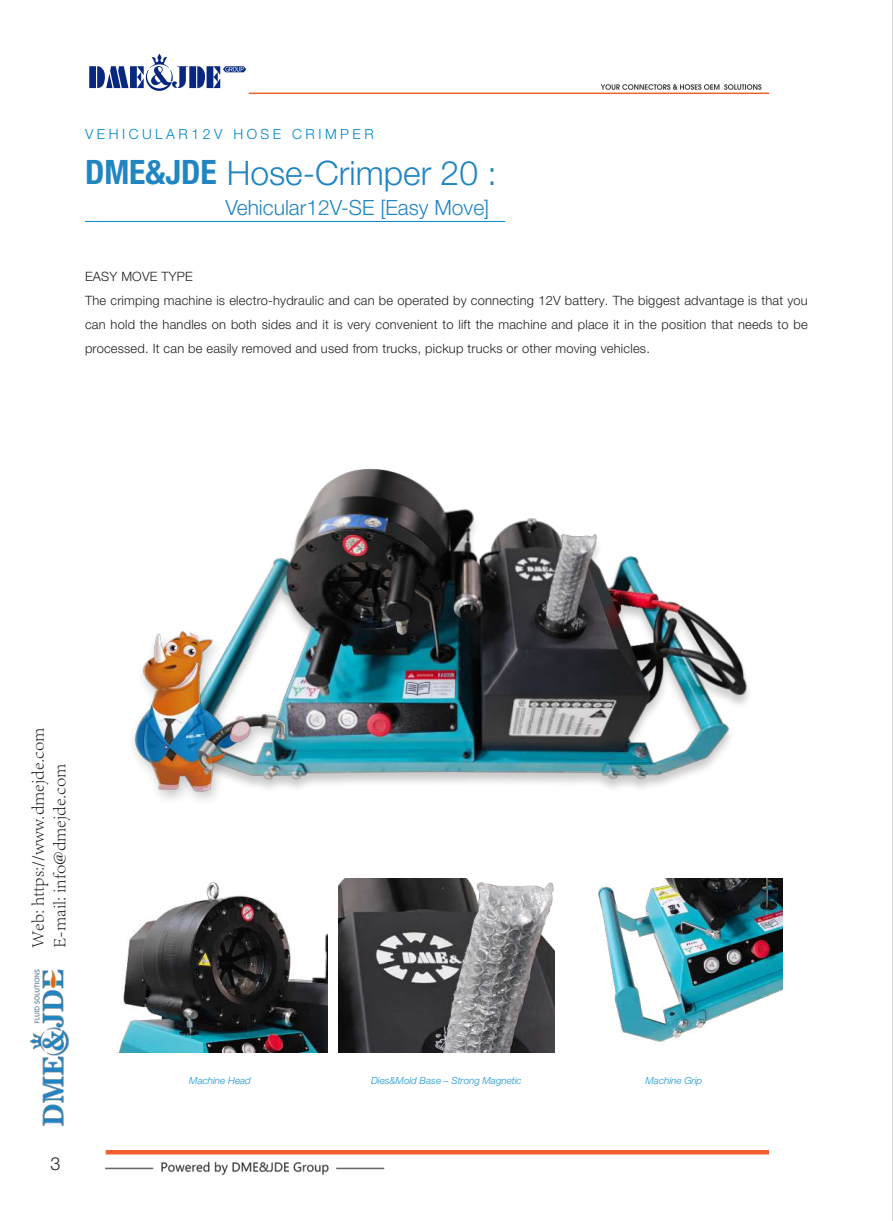
<style>
.page{position:relative;width:893px;height:1221px;background:#fff}
.page>*{position:absolute;margin:0;border:0;box-sizing:border-box;transform-origin:0 0}
.t1{font:300 33.6px "Helvetica Neue LT Pro";color:#2185c2}
.t2{font:300 21px "Helvetica Neue LT Pro";color:#2185c2}
.t3{font:300 18px/21.6px "Adobe Song Std";color:#231f20}
.t4{font:300 18px "Helvetica Neue LT Pro";color:#231f20}
.t5{font:300 14.1px "Helvetica Neue LT Pro";letter-spacing:.25em;color:#0086c9}
.t6{font:300 12.9px/24px "Helvetica Neue LT Pro";letter-spacing:.015em;color:#231f20}
.t7{font:italic 300 9.75px "Helvetica Neue LT Pro";color:#1695d2}
.s1{font-family:"Helvetica Neue LT Std";font-weight:700;font-stretch:condensed}
</style>
<div class="page">
<hr style="left:249px;top:93px;width:520px;height:1px;background:#f1602f">
<svg style="left:601px;top:84px;width:160px;height:6px"></svg>
<svg style="left:89px;top:54px;width:157px;height:37px"></svg>
<img style="left:29px;top:969px;width:40px;height:158px">
<img style="left:105px;top:1152px;width:283px;height:24px">
<div style="left:106px;top:1149px;width:663px;height:5px;background:#f1602f"></div>
<hr style="left:892px;top:0;width:1px;height:1220px;background:#b2b3b7">
<img style="left:119px;top:882px;width:208px;height:170px">
<img style="left:338px;top:878px;width:217px;height:174px">
<img style="left:598px;top:878px;width:184px;height:165px">
<hr style="left:85px;top:221px;width:420px;height:1px;background:#0086c9">
<img style="left:239px;top:469px;width:510px;height:319px">
<div style="left:128px;top:627px;width:170px;height:179px;background:#231f20;opacity:.26"></div>
<img style="left:131px;top:626px;width:164px;height:168px">
<p class="t5" style="left:85px;top:126px;width:290px">VEHICULAR12V HOSE CRIMPER</p>
<h1 class="t1" style="left:85px;top:152px;width:413px"><span class="s1">DME&amp;JDE</span> Hose-Crimper 20 :</h1>
<h2 class="t2" style="left:225px;top:194px;width:265px">Vehicular12V-SE [Easy Move]</h2>
<p class="t6" style="left:85px;top:263px;width:724px">EASY MOVE TYPE<br>The crimping machine is electro-hydraulic and can be operated by connecting 12V battery. The biggest advantage is that you can hold the handles on both sides and it is very convenient to lift the machine and place it in the position that needs to be processed. It can be easily removed and used from trucks, pickup trucks or other moving vehicles.</p>
<h3 class="t3" style="left:27px;top:947px;width:222px;rotate:-90deg">Web: https://www.dmejde.com<br>E-mail: info@dmejde.com</h3>
<h3 class="t4" style="left:50px;top:1152px;width:12px">3</h3>
<p class="t7" style="left:189px;top:1074px;width:63px">Machine Head</p>
<p class="t7" style="left:371px;top:1074px;width:152px">Dies&amp;Mold Base – Strong Magnetic</p>
<p class="t7" style="left:646px;top:1074px;width:58px">Machine Grip</p>
</div>
